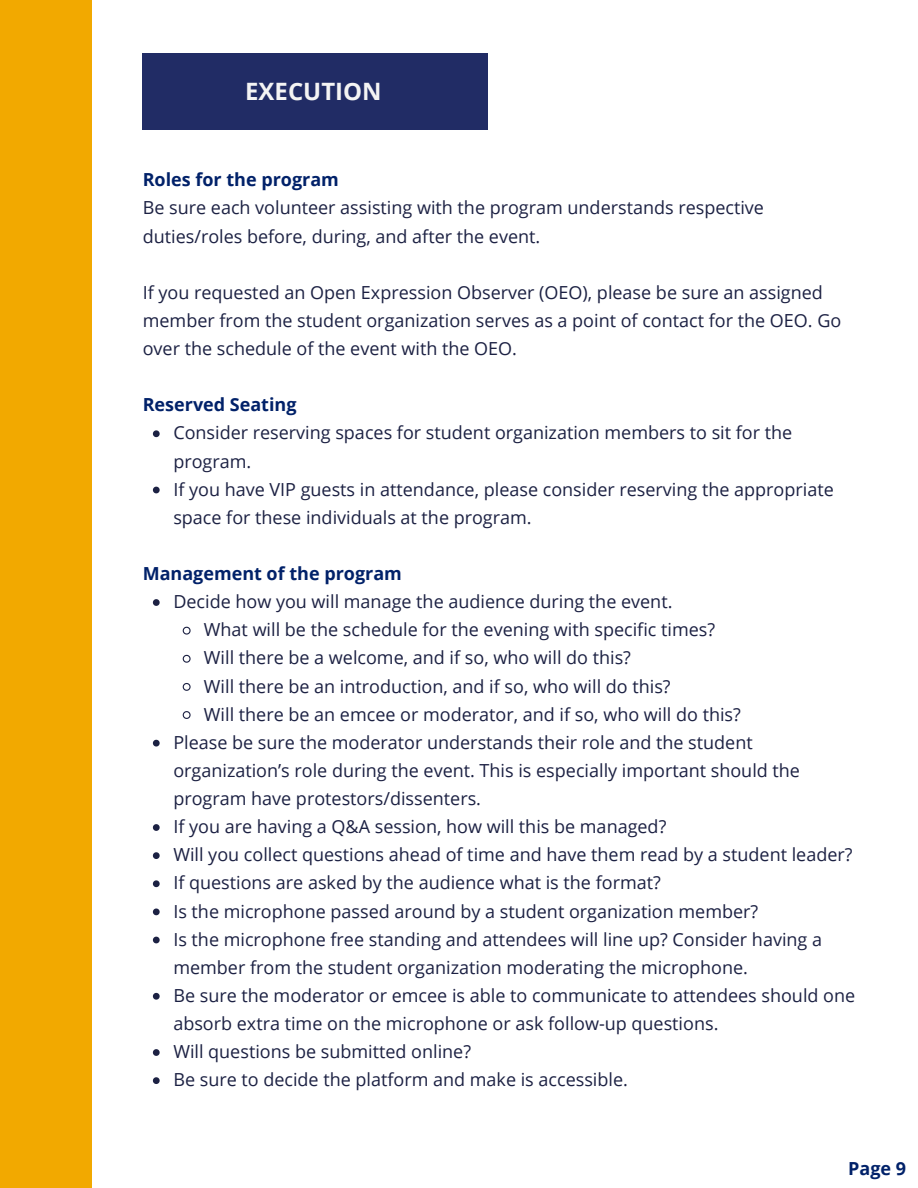
<style>
.page{position:relative;width:918px;height:1188px;background:#fff}
.page>*{position:absolute;margin:0;border:0;box-sizing:border-box;transform-origin:0 0}
.t1{font:700 24px "Open Sans";color:#f4f4f4}
.t2{font:18px/28.2px "Open Sans";color:#1c2143}
.t3{font:700 18px "Open Sans";color:#012169}
</style>
<div class="page">
<div style="left:0;top:0;width:92px;height:1188px;background:#f2a900"></div>
<div style="left:143px;top:54px;width:345px;height:76px;background:#212c65"></div>
<svg style="left:153px;top:430px;width:7px;height:7px"></svg>
<svg style="left:153px;top:487px;width:7px;height:6px"></svg>
<svg style="left:153px;top:599px;width:7px;height:7px"></svg>
<svg style="left:182px;top:626px;width:9px;height:9px"></svg>
<svg style="left:182px;top:654px;width:9px;height:9px"></svg>
<svg style="left:182px;top:683px;width:9px;height:8px"></svg>
<svg style="left:182px;top:711px;width:9px;height:8px"></svg>
<svg style="left:153px;top:740px;width:7px;height:7px"></svg>
<svg style="left:153px;top:824px;width:7px;height:7px"></svg>
<svg style="left:153px;top:852px;width:7px;height:7px"></svg>
<svg style="left:153px;top:880px;width:7px;height:7px"></svg>
<svg style="left:153px;top:909px;width:7px;height:6px"></svg>
<svg style="left:153px;top:937px;width:7px;height:6px"></svg>
<svg style="left:153px;top:993px;width:7px;height:7px"></svg>
<svg style="left:153px;top:1049px;width:7px;height:7px"></svg>
<svg style="left:153px;top:1077px;width:7px;height:7px"></svg>
<p class="t1" style="left:245px;top:75px;width:138px">EXECUTION</p>
<p class="t3" style="left:143px;top:167px;width:198px">Roles for the program</p>
<p class="t2" style="left:143px;top:193px;width:623px">Be sure each volunteer assisting with the program understands respective duties/roles before, during, and after the event.</p>
<h2 class="t2" style="left:143px;top:278px;width:700px">If you requested an Open Expression Observer (OEO), please be sure an assigned member from the student organization serves as a point of contact for the OEO. Go over the schedule of the event with the OEO.</h2>
<p class="t3" style="left:143px;top:392px;width:155px">Reserved Seating</p>
<p class="t2" style="left:173px;top:418px;width:620px">Consider reserving spaces for student organization members to sit for the program.</p>
<h2 class="t2" style="left:173px;top:475px;width:662px">If you have VIP guests in attendance, please consider reserving the appropriate space for these individuals at the program.</h2>
<p class="t3" style="left:143px;top:561px;width:261px">Management of the program</p>
<p class="t2" style="left:173px;top:587px;width:501px">Decide how you will manage the audience during the event.</p>
<p class="t2" style="left:204px;top:615px;width:513px">What will be the schedule for the evening with specific times?</p>
<p class="t2" style="left:204px;top:643px;width:429px">Will there be a welcome, and if so, who will do this?</p>
<p class="t2" style="left:204px;top:671px;width:468px">Will there be an introduction, and if so, who will do this?</p>
<p class="t2" style="left:204px;top:700px;width:538px">Will there be an emcee or moderator, and if so, who will do this?</p>
<p class="t2" style="left:173px;top:728px;width:628px">Please be sure the moderator understands their role and the student organization’s role during the event. This is especially important should the program have protestors/dissenters.</p>
<p class="t2" style="left:173px;top:812px;width:495px">If you are having a Q&amp;A session, how will this be managed?</p>
<p class="t2" style="left:173px;top:840px;width:681px">Will you collect questions ahead of time and have them read by a student leader?</p>
<p class="t2" style="left:173px;top:868px;width:489px">If questions are asked by the audience what is the format?</p>
<p class="t2" style="left:173px;top:896px;width:586px">Is the microphone passed around by a student organization member?</p>
<p class="t2" style="left:173px;top:925px;width:650px">Is the microphone free standing and attendees will line up? Consider having a member from the student organization moderating the microphone.</p>
<p class="t2" style="left:173px;top:981px;width:683px">Be sure the moderator or emcee is able to communicate to attendees should one absorb extra time on the microphone or ask follow-up questions.</p>
<p class="t2" style="left:173px;top:1037px;width:299px">Will questions be submitted online?</p>
<h2 class="t2" style="left:173px;top:1065px;width:456px">Be sure to decide the platform and make is accessible.</h2>
<h1 class="t3" style="left:848px;top:1155px;width:59px">Page 9</h1>
</div>
